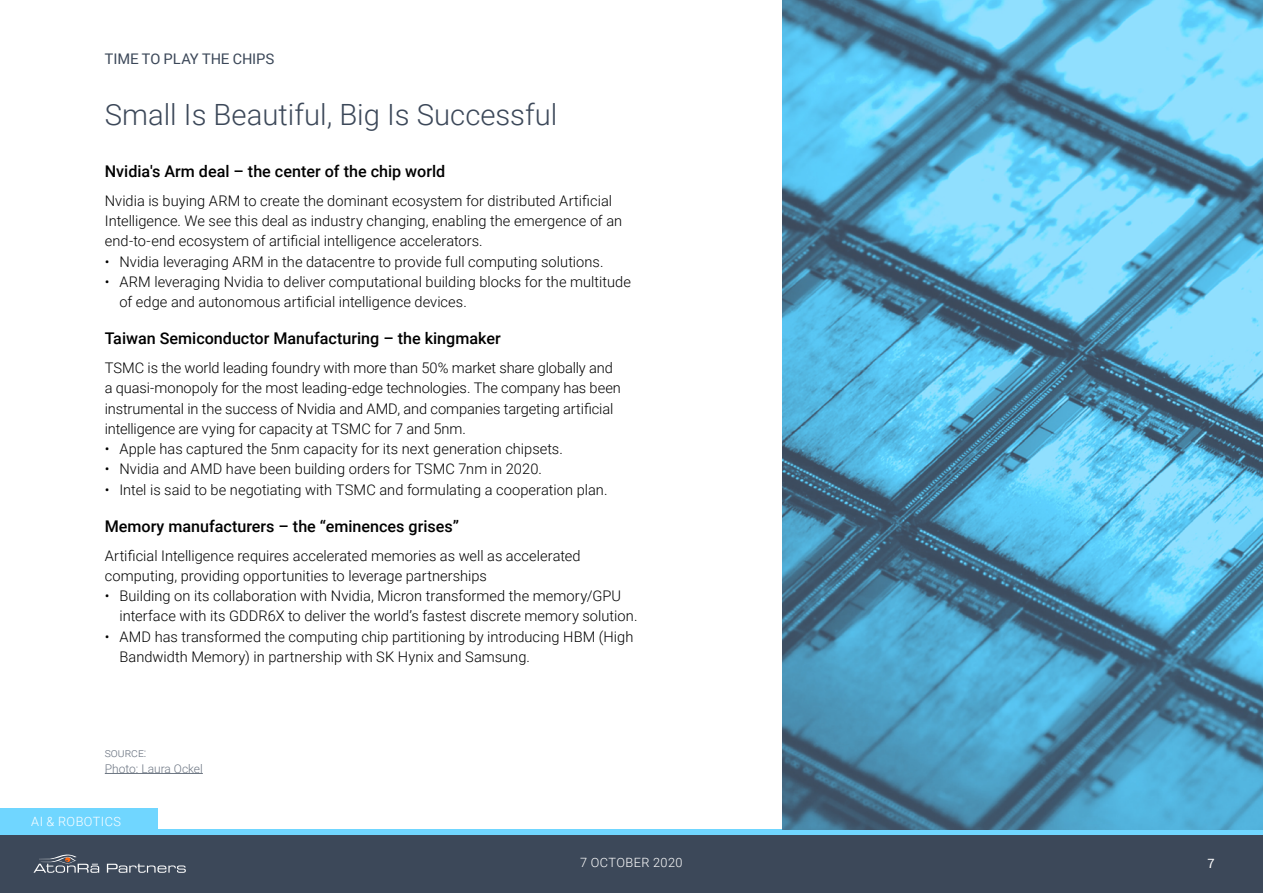
<style>
.page{position:relative;width:1263px;height:893px;background:#fff}
.page>*{position:absolute;margin:0;border:0;box-sizing:border-box;transform-origin:0 0}
.t1{font:300 29.25px "Roboto";color:#3c4859}
.t2{font:500 16.2px "Roboto";color:#000}
.t3{font:300 14.7px/20.2px "Roboto";color:#000}
.t4{font:14.7px "Roboto";letter-spacing:-.01em;color:#3c4859}
.t5{font:300 12.75px "Roboto";letter-spacing:.035em;color:#fff}
.t6{font:12.75px "Roboto";color:#fff}
.t7{font:300 12px/15.1px "Roboto";color:#6d7683}
</style>
<div class="page">
<div style="left:0;top:834px;width:1263px;height:59px;background:#3c4859"></div>
<svg style="left:107px;top:864px;width:79px;height:9px"></svg>
<svg style="left:33px;top:854px;width:66px;height:19px"></svg>
<div style="left:0;top:829px;width:1263px;height:5px;background:#70d6ff"></div>
<div style="left:0;top:808px;width:158px;height:26px;background:#70d6ff"></div>
<hr style="left:105px;top:773px;width:98px;height:1px;background:#6d7683">
<img style="left:782px;top:0;width:481px;height:829px">
<p class="t4" style="left:105px;top:48px;width:171px">TIME TO PLAY THE CHIPS</p>
<h1 class="t1" style="left:105px;top:94px;width:454px">Small Is Beautiful, Big Is Successful</h1>
<p class="t2" style="left:105px;top:160px;width:342px">Nvidia's Arm deal – the center of the chip world</p>
<p class="t3" style="left:105px;top:190px;width:519px">Nvidia is buying ARM to create the dominant ecosystem for distributed Artificial<br>Intelligence. We see this deal as industry changing, enabling the emergence of an end-to-end ecosystem of artificial intelligence accelerators.</p>
<p class="t3" style="left:105px;top:251px;width:500px">• Nvidia leveraging ARM in the datacentre to provide full computing solutions.</p>
<p class="t3" style="left:119px;top:271px;width:513px;text-indent:-15px">• ARM leveraging Nvidia to deliver computational building blocks for the multitude of edge and autonomous artificial intelligence devices.</p>
<p class="t2" style="left:105px;top:327px;width:397px">Taiwan Semiconductor Manufacturing – the kingmaker</p>
<p class="t3" style="left:105px;top:357px;width:518px">TSMC is the world leading foundry with more than 50% market share globally and a quasi-monopoly for the most leading-edge technologies. The company has been instrumental in the success of Nvidia and AMD, and companies targeting artificial intelligence are vying for capacity at TSMC for 7 and 5nm.</p>
<p class="t3" style="left:105px;top:438px;width:460px">• Apple has captured the 5nm capacity for its next generation chipsets.</p>
<p class="t3" style="left:105px;top:459px;width:439px">• Nvidia and AMD have been building orders for TSMC 7nm in 2020.</p>
<p class="t3" style="left:105px;top:479px;width:504px">• Intel is said to be negotiating with TSMC and formulating a cooperation plan.</p>
<p class="t2" style="left:105px;top:515px;width:356px">Memory manufacturers – the “eminences grises”</p>
<p class="t3" style="left:105px;top:545px;width:477px">Artificial Intelligence requires accelerated memories as well as accelerated computing, providing opportunities to leverage partnerships</p>
<p class="t3" style="left:119px;top:585px;width:520px;text-indent:-15px">• Building on its collaboration with Nvidia, Micron transformed the memory/GPU interface with its GDDR6X to deliver the world’s fastest discrete memory solution.</p>
<p class="t3" style="left:119px;top:626px;width:515px;text-indent:-15px">• AMD has transformed the computing chip partitioning by introducing HBM (High<br>Bandwidth Memory) in partnership with SK Hynix and Samsung.</p>
<p class="t7" style="left:105px;top:745px;width:100px">SOURCE:<br>Photo: Laura Ockel</p>
<p class="t5" style="left:31px;top:812px;width:91px">AI &amp; ROBOTICS</p>
<p class="t5" style="left:580px;top:854px;width:104px">7 OCTOBER 2020</p>
<p class="t6" style="left:1207px;top:854px;width:9px">7</p>
</div>
